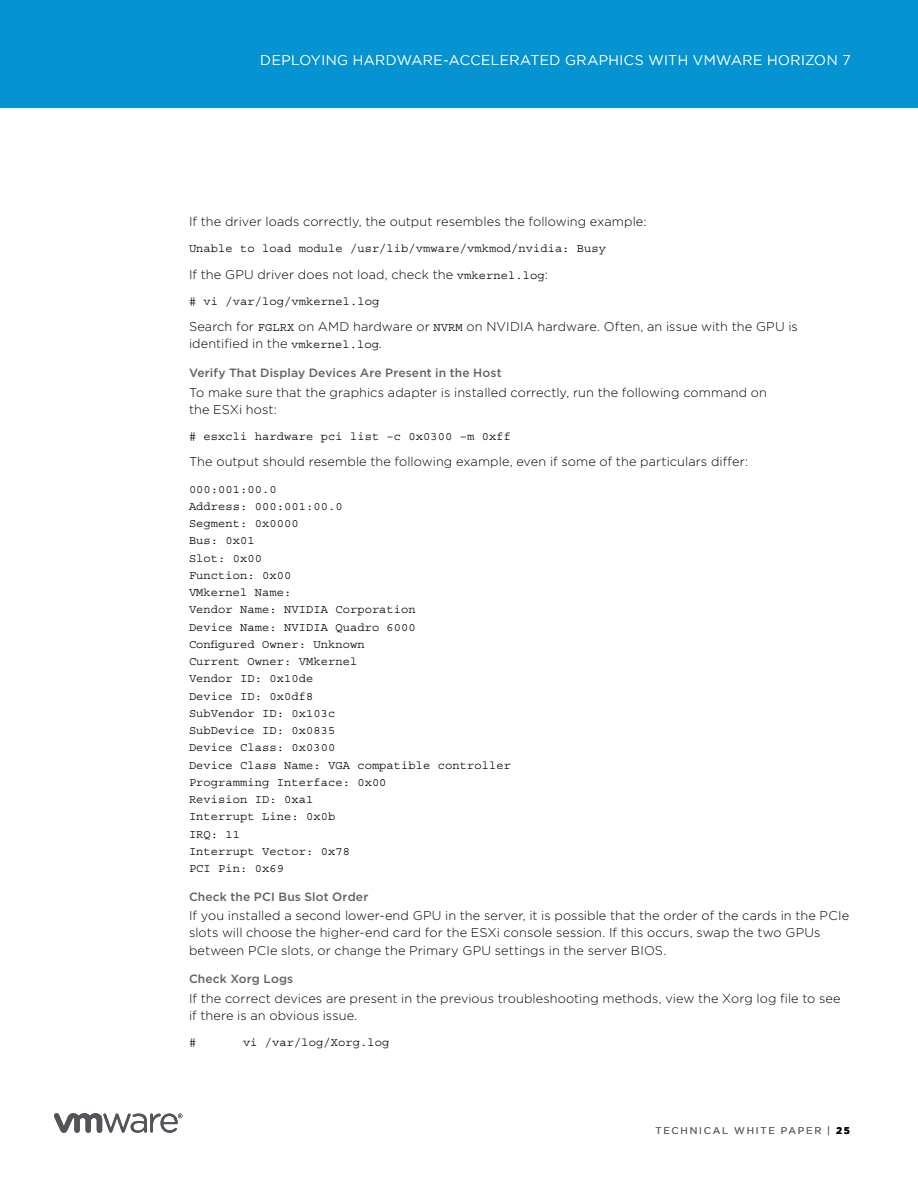
<style>
.page{position:relative;width:918px;height:1188px;background:#fff}
.page>*{position:absolute;margin:0;border:0;box-sizing:border-box;transform-origin:0 0}
.t1{font:300 13.8px "Gotham";letter-spacing:.035em;color:#fff}
._3a__BODY_TEXT{font:300 12.75px/17.2px "Gotham";letter-spacing:.005em;color:#000}
._3a__BODY_TEXT-2{font:12px "Courier";letter-spacing:.01em;color:#000}
._5a__SUBHEAD-3-gray{font:500 12px "Gotham";letter-spacing:.01em;color:#626164}
.t2{font:9.75px "Gotham";letter-spacing:.175em;color:#626164}
.s1{font-family:"Courier";font-weight:400;font-size:12px}
.s2{font-weight:700;color:#000}
</style>
<div class="page">
<div style="left:0;top:0;width:918px;height:108px;background:#0593d2"></div>
<svg style="left:54px;top:1113px;width:129px;height:20px"></svg>
<p class="t1" style="left:260px;top:51px;width:592px">DEPLOYING HARDWARE-ACCELERATED GRAPHICS WITH VMWARE HORIZON 7</p>
<p class="_3a__BODY_TEXT" style="left:189px;top:213px;width:459px">If the driver loads correctly, the output resembles the following example:</p>
<p class="_3a__BODY_TEXT-2" style="left:189px;top:243px;width:419px">Unable to load module /usr/lib/vmware/vmkmod/nvidia: Busy</p>
<p class="_3a__BODY_TEXT" style="left:189px;top:265px;width:360px">If the GPU driver does not load, check the <span class="s1">vmkernel.log</span>:</p>
<p class="_3a__BODY_TEXT-2" style="left:189px;top:295px;width:192px"># vi /var/log/vmkernel.log</p>
<p class="_3a__BODY_TEXT" style="left:189px;top:318px;width:610px">Search for <span class="s1">FGLRX</span> on AMD hardware or <span class="s1">NVRM</span> on NVIDIA hardware. Often, an issue with the GPU is identified in the <span class="s1">vmkernel.log</span>.</p>
<p class="_5a__SUBHEAD-3-gray" style="left:189px;top:365px;width:314px">Verify That Display Devices Are Present in the Host</p>
<p class="_3a__BODY_TEXT" style="left:189px;top:383px;width:580px">To make sure that the graphics adapter is installed correctly, run the following command on the ESXi host:</p>
<p class="_3a__BODY_TEXT-2" style="left:189px;top:430px;width:323px"># esxcli hardware pci list –c 0x0300 –m 0xff</p>
<p class="_3a__BODY_TEXT" style="left:189px;top:453px;width:561px">The output should resemble the following example, even if some of the particulars differ:</p>
<p class="_3a__BODY_TEXT-2" style="left:189px;top:483px;width:89px">000:001:00.0</p>
<p class="_3a__BODY_TEXT-2" style="left:189px;top:500px;width:155px">Address: 000:001:00.0</p>
<p class="_3a__BODY_TEXT-2" style="left:189px;top:517px;width:111px">Segment: 0x0000</p>
<p class="_3a__BODY_TEXT-2" style="left:189px;top:535px;width:67px">Bus: 0x01</p>
<p class="_3a__BODY_TEXT-2" style="left:189px;top:552px;width:75px">Slot: 0x00</p>
<p class="_3a__BODY_TEXT-2" style="left:189px;top:569px;width:104px">Function: 0x00</p>
<p class="_3a__BODY_TEXT-2" style="left:189px;top:586px;width:104px">VMkernel Name:</p>
<p class="_3a__BODY_TEXT-2" style="left:189px;top:604px;width:228px">Vendor Name: NVIDIA Corporation</p>
<p class="_3a__BODY_TEXT-2" style="left:189px;top:621px;width:228px">Device Name: NVIDIA Quadro 6000</p>
<p class="_3a__BODY_TEXT-2" style="left:189px;top:638px;width:177px">Configured Owner: Unknown</p>
<p class="_3a__BODY_TEXT-2" style="left:189px;top:655px;width:170px">Current Owner: VMkernel</p>
<p class="_3a__BODY_TEXT-2" style="left:189px;top:673px;width:126px">Vendor ID: 0x10de</p>
<p class="_3a__BODY_TEXT-2" style="left:189px;top:690px;width:126px">Device ID: 0x0df8</p>
<p class="_3a__BODY_TEXT-2" style="left:189px;top:707px;width:148px">SubVendor ID: 0x103c</p>
<p class="_3a__BODY_TEXT-2" style="left:189px;top:724px;width:148px">SubDevice ID: 0x0835</p>
<p class="_3a__BODY_TEXT-2" style="left:189px;top:742px;width:148px">Device Class: 0x0300</p>
<p class="_3a__BODY_TEXT-2" style="left:189px;top:759px;width:323px">Device Class Name: VGA compatible controller</p>
<p class="_3a__BODY_TEXT-2" style="left:189px;top:776px;width:199px">Programming Interface: 0x00</p>
<p class="_3a__BODY_TEXT-2" style="left:189px;top:793px;width:126px">Revision ID: 0xa1</p>
<p class="_3a__BODY_TEXT-2" style="left:189px;top:811px;width:148px">Interrupt Line: 0x0b</p>
<p class="_3a__BODY_TEXT-2" style="left:189px;top:828px;width:53px">IRQ: 11</p>
<p class="_3a__BODY_TEXT-2" style="left:189px;top:845px;width:162px">Interrupt Vector: 0x78</p>
<p class="_3a__BODY_TEXT-2" style="left:189px;top:862px;width:97px">PCI Pin: 0x69</p>
<p class="_5a__SUBHEAD-3-gray" style="left:189px;top:889px;width:181px">Check the PCI Bus Slot Order</p>
<p class="_3a__BODY_TEXT" style="left:189px;top:907px;width:662px">If you installed a second lower-end GPU in the server, it is possible that the order of the cards in the PCIe slots will choose the higher-end card for the ESXi console session. If this occurs, swap the two GPUs between PCIe slots, or change the Primary GPU settings in the server BIOS.</p>
<p class="_5a__SUBHEAD-3-gray" style="left:189px;top:971px;width:106px">Check Xorg Logs</p>
<p class="_3a__BODY_TEXT" style="left:189px;top:989px;width:653px">If the correct devices are present in the previous troubleshooting methods, view the Xorg log file to see if there is an obvious issue.</p>
<p class="_3a__BODY_TEXT-2" style="left:189px;top:1037px;width:9px">#</p>
<p class="_3a__BODY_TEXT-2" style="left:243px;top:1037px;width:148px">vi /var/log/Xorg.log</p>
<p class="t2" style="left:655px;top:1125px;width:196px">TECHNICAL WHITE PAPER | <span class="s2">25</span></p>
</div>
